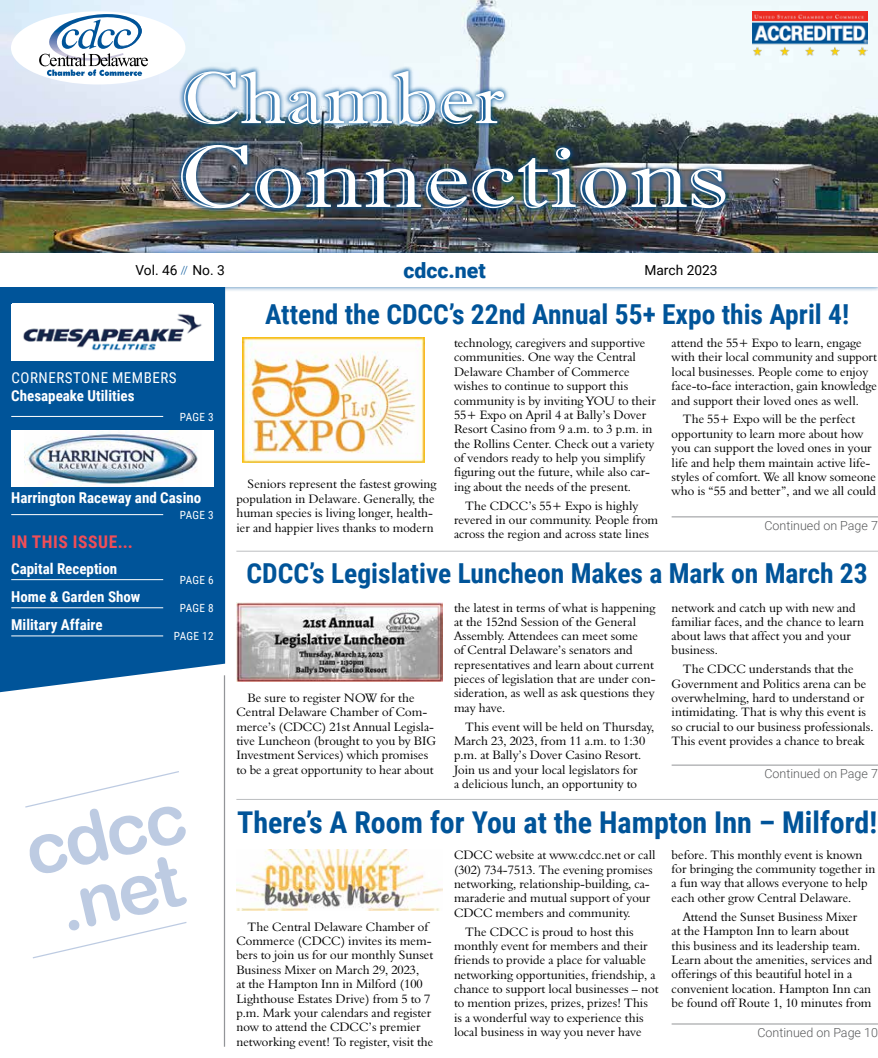
<style>
.page{position:relative;width:878px;height:1058px;background:#fff}
.page>*{position:absolute;margin:0;border:0;box-sizing:border-box;transform-origin:0 0}
.t1{font:71.62px/61.2px "Arial Rounded MT Bold";color:#bdcbe2}
.t2{font:700 30px "Roboto Condensed";color:#005499}
.t3{font:700 27.5px "Roboto Condensed";color:#005499}
.t4{font:900 21.25px "Roboto";color:#005499}
.t5{font:700 17.5px "Roboto Condensed";letter-spacing:.035em;color:#f04e58}
.t6{font:700 15px "Roboto Condensed";color:#fff}
.t7{font:15px "Roboto Condensed";letter-spacing:.035em;color:#fff}
.t8{font:13.75px "Roboto";color:#000}
.t9{font:12.5px/14.4px "Aldine 401 BT Roman A";color:#000}
.t10{font:300 12.5px "Roboto";color:#58595b}
.t11{font:11.25px "Roboto Condensed";letter-spacing:.03em;color:#fff}
.s1{font-weight:300;font-size:11.25px;color:#005499}
</style>
<div class="page">
<img style="left:0;top:0;width:878px;height:248px">
<div style="left:0;top:248px;width:878px;height:44px;background:#005499;opacity:.8"></div>
<div style="left:0;top:253px;width:878px;height:34px;background:#fff"></div>
<div style="left:11px;top:11px;width:174px;height:73px;background:#fff;border-radius:50%"></div>
<svg style="left:39px;top:14px;width:109px;height:62px"></svg>
<img style="left:752px;top:11px;width:115px;height:45px">
<svg style="left:0;top:287px;width:225px;height:405px;fill:#005499"></svg>
<hr style="left:671px;top:516px;width:207px;height:1px;background:#939598">
<hr style="left:671px;top:1023px;width:207px;height:1px;background:#939598">
<hr style="left:671px;top:764px;width:207px;height:1px;background:#939598">
<div style="left:175px;top:66px;width:556px;height:148px;background:#005499;opacity:.75"></div>
<svg style="left:184px;top:71px;width:320px;height:53px"></svg>
<img style="left:181px;top:145px;width:544px;height:63px">
<hr style="left:236px;top:551px;width:642px;height:1px;background:#bcbec0">
<hr style="left:236px;top:799px;width:642px;height:1px;background:#bcbec0">
<hr style="left:224px;top:675px;width:1px;height:371px;background:#939598">
<svg style="left:25px;top:771px;width:154px;height:37px"></svg>
<svg style="left:32px;top:922px;width:155px;height:37px"></svg>
<hr style="left:11px;top:416px;width:152px;height:1px;background:#fff">
<hr style="left:11px;top:514px;width:152px;height:1px;background:#fff">
<hr style="left:11px;top:579px;width:152px;height:1px;background:#fff">
<hr style="left:11px;top:607px;width:152px;height:1px;background:#fff">
<hr style="left:11px;top:635px;width:152px;height:1px;background:#fff">
<img style="left:13px;top:304px;width:199px;height:56px">
<div style="left:11px;top:430px;width:203px;height:56px;background:#fff"></div>
<img style="left:24px;top:430px;width:174px;height:56px">
<img style="left:236px;top:602px;width:206px;height:79px">
<img style="left:236px;top:849px;width:206px;height:61px">
<img style="left:242px;top:338px;width:182px;height:124px">
<p class="t8" style="left:135px;top:261px;width:91px">Vol. 46 <span class="s1">//</span> No. 3</p>
<h3 class="t4" style="left:403px;top:256px;width:84px">cdcc.net</h3>
<p class="t8" style="left:644px;top:261px;width:75px">March 2023</p>
<p class="t7" style="left:12px;top:367px;width:167px">CORNERSTONE MEMBERS</p>
<p class="t6" style="left:11px;top:385px;width:125px">Chesapeake Utilities</p>
<p class="t11" style="left:180px;top:409px;width:35px">PAGE 3</p>
<p class="t6" style="left:11px;top:487px;width:192px">Harrington Raceway and Casino</p>
<p class="t11" style="left:180px;top:507px;width:35px">PAGE 3</p>
<h3 class="t5" style="left:12px;top:529px;width:123px">IN THIS ISSUE...</h3>
<p class="t6" style="left:11px;top:558px;width:107px">Capital Reception</p>
<p class="t6" style="left:11px;top:586px;width:131px">Home &amp; Garden Show</p>
<p class="t6" style="left:11px;top:614px;width:93px">Military Affaire</p>
<p class="t11" style="left:180px;top:572px;width:35px">PAGE 6</p>
<p class="t11" style="left:180px;top:600px;width:35px">PAGE 8</p>
<p class="t11" style="left:174px;top:628px;width:41px">PAGE 12</p>
<h1 class="t1" style="left:19px;top:821px;width:166px;rotate:-13deg">cdcc .net</h1>
<h3 class="t3" style="left:265px;top:295px;width:585px">Attend the CDCC’s 22nd Annual 55+ Expo this April 4!</h3>
<p class="t9" style="left:236px;top:477px;width:202px;text-indent:11px">Seniors represent the fastest growing population in Delaware. Generally, the human species is living longer, health&shy;ier and happier lives thanks to modern</p>
<p class="t9" style="left:454px;top:335px;width:203px">technology, caregivers and supportive communities. One way the Central Delaware Chamber of Commerce wishes to continue to support this community is by inviting YOU to their 55+ Expo on April 4 at Bally’s Dover Resort Casino from 9 a.m. to 3 p.m. in the Rollins Center. Check out a variety of vendors ready to help you simplify figuring out the future, while also car&shy;ing about the needs of the present.</p>
<p class="t9" style="left:454px;top:498px;width:206px;text-indent:11px">The CDCC’s 55+ Expo is highly revered in our community. People from across the region and across state lines</p>
<p class="t9" style="left:671px;top:335px;width:207px">attend the 55+ Expo to learn, engage with their local community and support local businesses. People come to enjoy face-to-face interaction, gain knowledge and support their loved ones as well.</p>
<p class="t9" style="left:671px;top:412px;width:206px;text-indent:11px">The 55+ Expo will be the perfect opportunity to learn more about how you can support the loved ones in your life and help them maintain active life&shy;styles of comfort. We all know someone who is “55 and better”, and we all could</p>
<p class="t10" style="left:764px;top:517px;width:115px">Continued on Page 7</p>
<h3 class="t3" style="left:246px;top:554px;width:622px">CDCC’s Legislative Luncheon Makes a Mark on March 23</h3>
<p class="t9" style="left:236px;top:690px;width:201px;text-indent:11px">Be sure to register NOW for the Central Delaware Chamber of Com&shy;merce’s (CDCC) 21st Annual Legisla&shy;tive Luncheon (brought to you by BIG Investment Services) which promises to be a great opportunity to hear about</p>
<p class="t9" style="left:454px;top:600px;width:203px">the latest in terms of what is happening at the 152nd Session of the General Assembly. Attendees can meet some<br>of Central Delaware’s senators and representatives and learn about current pieces of legislation that are under con&shy;sideration, as well as ask questions they may have.</p>
<p class="t9" style="left:454px;top:719px;width:201px;text-indent:11px">This event will be held on Thursday, March 23, 2023, from 11 a.m. to 1:30 p.m. at Bally’s Dover Casino Resort.<br>Join us and your local legislators for<br>a delicious lunch, an opportunity to</p>
<p class="t9" style="left:671px;top:600px;width:194px">network and catch up with new and familiar faces, and the chance to learn about laws that affect you and your business.</p>
<p class="t9" style="left:671px;top:661px;width:203px;text-indent:11px">The CDCC understands that the Government and Politics arena can be overwhelming, hard to understand or intimidating. That is why this event is so crucial to our business professionals.<br>This event provides a chance to break</p>
<p class="t10" style="left:764px;top:765px;width:115px">Continued on Page 7</p>
<h2 class="t2" style="left:237px;top:801px;width:641px">There’s A Room for You at the Hampton Inn – Milford!</h2>
<p class="t9" style="left:236px;top:919px;width:198px;text-indent:11px">The Central Delaware Chamber of Commerce (CDCC) invites its mem&shy;bers to join us for our monthly Sunset Business Mixer on March 29, 2023,<br>at the Hampton Inn in Milford (100<br>Lighthouse Estates Drive) from 5 to 7 p.m. Mark your calendars and register now to attend the CDCC’s premier networking event! To register, visit the</p>
<p class="t9" style="left:454px;top:847px;width:203px">CDCC website at www.cdcc.net or call (302) 734-7513. The evening promises networking, relationship-building, ca&shy;maraderie and mutual support of your CDCC members and community.</p>
<p class="t9" style="left:454px;top:924px;width:206px;text-indent:11px">The CDCC is proud to host this monthly event for members and their friends to provide a place for valuable networking opportunities, friendship, a chance to support local businesses – not to mention prizes, prizes, prizes! This is a wonderful way to experience this local business in way you never have</p>
<p class="t9" style="left:671px;top:847px;width:205px">before. This monthly event is known for bringing the community together in a fun way that allows everyone to help each other grow Central Delaware.</p>
<p class="t9" style="left:671px;top:909px;width:202px;text-indent:11px">Attend the Sunset Business Mixer<br>at the Hampton Inn to learn about<br>this business and its leadership team.<br>Learn about the amenities, services and offerings of this beautiful hotel in a convenient location. Hampton Inn can be found off Route 1, 10 minutes from</p>
<p class="t10" style="left:757px;top:1024px;width:122px">Continued on Page 10</p>
</div>
